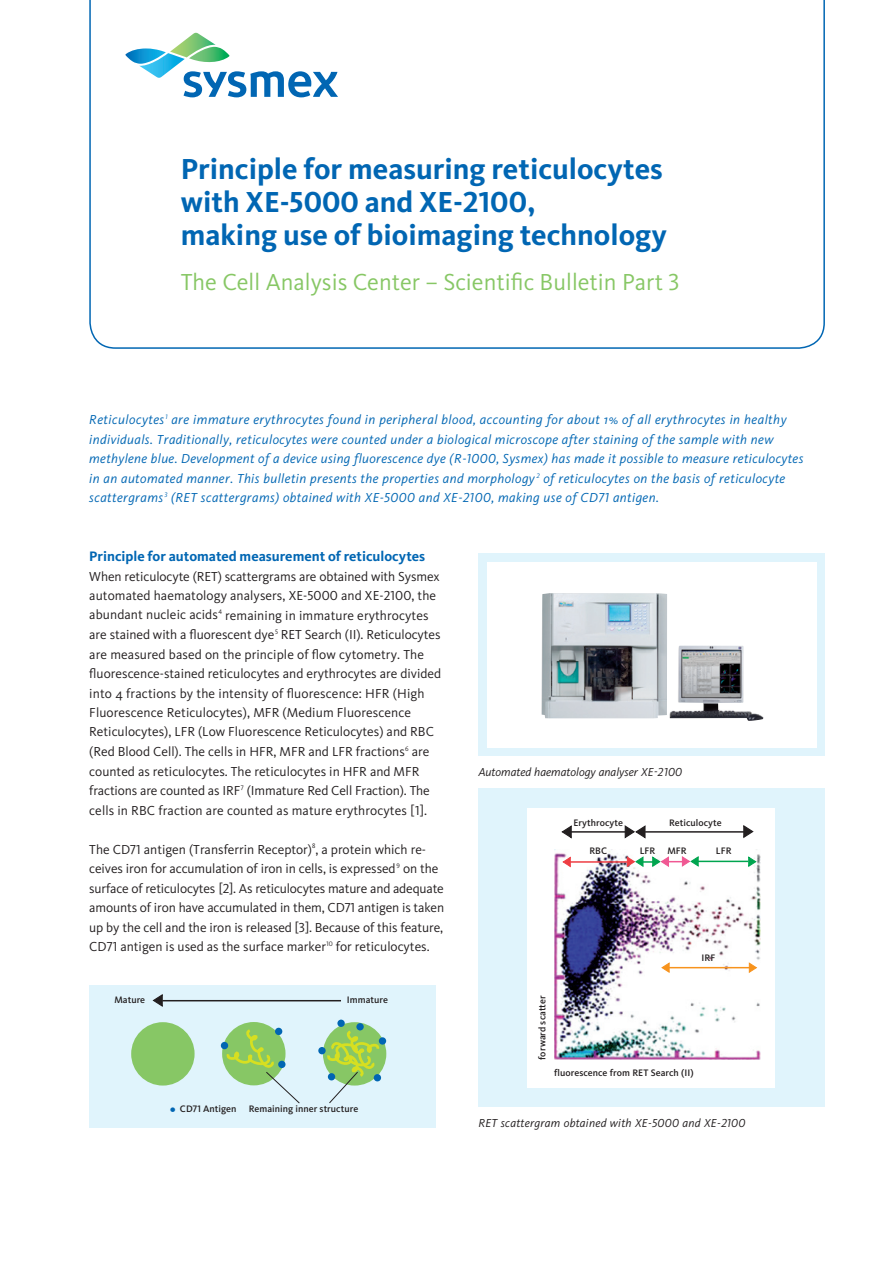
<style>
.page{position:relative;width:893px;height:1263px;background:#fff}
.page>*{position:absolute;margin:0;border:0;box-sizing:border-box;transform-origin:0 0}
.t1{font:700 30px/33px "Kievit Pro";color:#0166b3}
.t2{font:24px "Kievit Pro";color:#87c765}
.t3{font:700 14.25px "Kievit Pro";color:#0166b3}
.t4{font:13.5px/19.5px "Kievit Pro";color:#231f20}
.t5{font:italic 13.5px/19.5px "Kievit Pro";letter-spacing:.03em;color:#0166b3}
.t6{font:italic 12px "Kievit Pro";letter-spacing:.015em;color:#231f20}
.t7{font:500 9.75px "Kievit Pro";letter-spacing:.005em;color:#231f20}
.s1{font-size:15px;color:#0166b3}
</style>
<div class="page">
<div style="left:478px;top:788px;width:347px;height:319px;background:#e0f4fc"></div>
<div style="left:527px;top:808px;width:248px;height:280px;background:#fff"></div>
<img style="left:555px;top:849px;width:205px;height:210px">
<hr style="left:570px;top:831px;width:57px;height:2px;background:#231f20">
<hr style="left:570px;top:861px;width:57px;height:2px;background:#ee3d43">
<hr style="left:669px;top:967px;width:82px;height:1px;background:#f7931d">
<hr style="left:698px;top:861px;width:50px;height:1px;background:#00a54f">
<hr style="left:645px;top:831px;width:103px;height:2px;background:#231f20">
<svg style="left:561px;top:825px;width:11px;height:14px"></svg>
<svg style="left:562px;top:856px;width:9px;height:12px"></svg>
<svg style="left:661px;top:961px;width:9px;height:13px"></svg>
<svg style="left:624px;top:825px;width:22px;height:14px"></svg>
<svg style="left:626px;top:855px;width:73px;height:13px"></svg>
<svg style="left:748px;top:855px;width:9px;height:13px"></svg>
<svg style="left:748px;top:961px;width:10px;height:13px"></svg>
<svg style="left:743px;top:825px;width:11px;height:14px"></svg>
<div style="left:478px;top:553px;width:347px;height:203px;background:#e0f4fc"></div>
<div style="left:487px;top:562px;width:329px;height:186px;background:#fff"></div>
<img style="left:541px;top:593px;width:222px;height:128px">
<div style="left:89px;top:985px;width:347px;height:142px;background:#e0f4fc"></div>
<div style="left:131px;top:1022px;width:64px;height:63px;background:#87c765;border-radius:50%"></div>
<div style="left:323px;top:1022px;width:63px;height:63px;background:#87c765;border-radius:50%"></div>
<div style="left:221px;top:1042px;width:7px;height:7px;background:#0166b3;border-radius:50%"></div>
<div style="left:318px;top:1047px;width:8px;height:7px;background:#0166b3;border-radius:50%"></div>
<div style="left:379px;top:1037px;width:7px;height:8px;background:#0166b3;border-radius:50%"></div>
<svg style="left:226px;top:1001px;width:74px;height:103px"></svg>
<svg style="left:326px;top:1001px;width:54px;height:103px"></svg>
<hr style="left:162px;top:1000px;width:179px;height:1px;background:#231f20">
<svg style="left:152px;top:994px;width:11px;height:13px"></svg>
<svg style="left:89px;top:0;width:736px;height:349px"></svg>
<svg style="left:125px;top:33px;width:213px;height:64px"></svg>
<h1 class="t1" style="left:181px;top:152px;width:488px">Principle for measuring reticulocytes with XE-5000 and XE-2100,<br>making use of bioimaging technology</h1>
<h2 class="t2" style="left:181px;top:268px;width:500px">The Cell Analysis Center – Scientific Bulletin Part 3</h2>
<p class="t5" style="left:89px;top:410px;width:716px">Reticulocytes<sup>1</sup> are immature erythrocytes found in peripheral blood, accounting for about 1% of all erythrocytes in healthy individuals. Traditionally, reticulocytes were counted under a biological microscope after staining of the sample with new methylene blue. Development of a device using fluorescence dye (R-1000, Sysmex) has made it possible to measure reticulocytes in an automated manner. This bulletin presents the properties and morphology <sup>2</sup> of reticulocytes on the basis of reticulocyte scattergrams <sup>3</sup> (RET scattergrams) obtained with XE-5000 and XE-2100, making use of CD71 antigen.</p>
<p class="t3" style="left:89px;top:548px;width:337px">Principle for automated measurement of reticulocytes</p>
<p class="t4" style="left:89px;top:566px;width:353px">When reticulocyte (RET) scattergrams are obtained with Sysmex automated haematology analysers, XE-5000 and XE-2100, the abundant nucleic acids<sup>4</sup> remaining in immature erythrocytes are stained with a fluorescent dye<sup>5</sup> RET Search (II). Reticulocytes are measured based on the principle of flow cytometry. The fluorescence-stained reticulocytes and erythrocytes are divided into 4 fractions by the intensity of fluorescence: HFR (High Fluorescence Reticulocytes), MFR (Medium Fluorescence Reticulocytes), LFR (Low Fluorescence Reticulocytes) and RBC (Red Blood Cell). The cells in HFR, MFR and LFR fractions<sup>6</sup> are counted as reticulocytes. The reticulocytes in HFR and MFR fractions are counted as IRF<sup>7</sup> (Immature Red Cell Fraction). The cells in RBC fraction are counted as mature erythrocytes [1].</p>
<p class="t4" style="left:89px;top:839px;width:356px">The CD71 antigen (Transferrin Receptor)<sup>8</sup>, a protein which re&shy;ceives iron for accumulation of iron in cells, is expressed<sup>9</sup> on the surface of reticulocytes [2]. As reticulocytes mature and adequate amounts of iron have accumulated in them, CD71 antigen is taken up by the cell and the iron is released [3]. Because of this feature, CD71 antigen is used as the surface marker<sup>10</sup> for reticulocytes.</p>
<p class="t7" style="left:114px;top:994px;width:32px">Mature</p>
<p class="t7" style="left:347px;top:994px;width:43px">Immature</p>
<p class="t7" style="left:170px;top:1103px;width:190px"><span class="s1">•</span> CD71 Antigen Remaining inner structure</p>
<p class="t6" style="left:478px;top:764px;width:205px">Automated haematology analyser XE-2100</p>
<p class="t7" style="left:573px;top:817px;width:51px">Erythrocyte</p>
<p class="t7" style="left:589px;top:845px;width:19px">RBC</p>
<p class="t7" style="left:640px;top:845px;width:48px">LFR MFR</p>
<p class="t7" style="left:716px;top:845px;width:17px">LFR</p>
<p class="t7" style="left:669px;top:817px;width:54px">Reticulocyte</p>
<p class="t7" style="left:701px;top:952px;width:15px">IRF</p>
<p class="t7" style="left:536px;top:1060px;width:66px;rotate:-90deg">forward scatter</p>
<p class="t7" style="left:554px;top:1067px;width:141px">fluorescence from RET Search (II)</p>
<p class="t6" style="left:478px;top:1116px;width:269px">RET scattergram obtained with XE-5000 and XE-2100</p>
</div>
